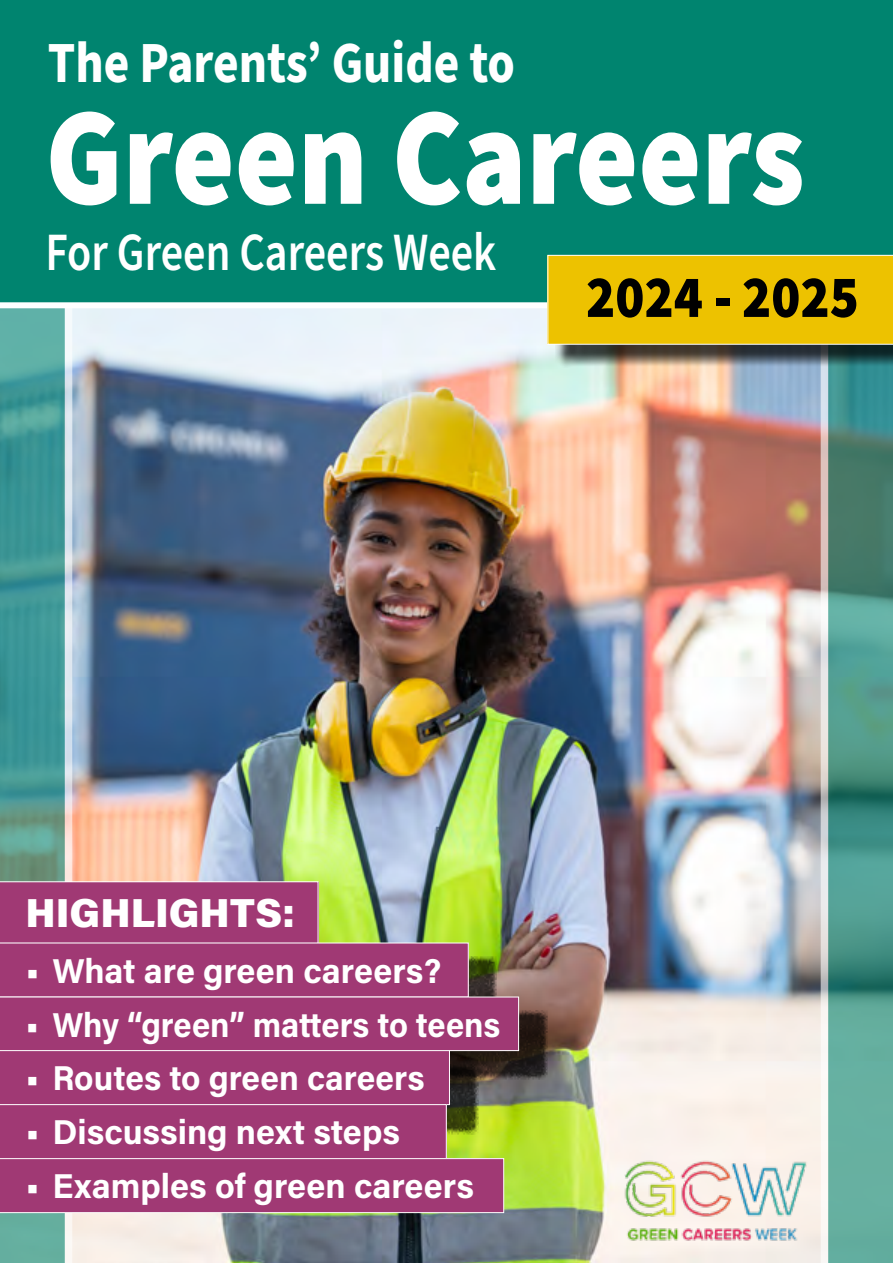
<style>
.page{position:relative;width:893px;height:1263px;background:#fff}
.page>*{position:absolute;margin:0;border:0;box-sizing:border-box;transform-origin:0 0}
.t1{font:900 139.35px "Source Sans Pro";color:#fff;scale:.86 1}
.t2{font:59.85px "Source Sans Variable";color:#000;scale:.9 1}
.t3{font:700 58.2px "Source Sans Pro";color:#fff;scale:.85 1}
.t4{font:600 54px "Source Sans Pro";color:#fff;scale:.82 1}
.t5{font:40.5px "Acumin Variable Concept";color:#fff}
.t6{font:34.5px "Acumin Variable Concept";color:#fff}
.t7{font:34.5px "Acumin Variable Concept";color:#fff;scale:.95 1}
</style>
<div class="page">
<img style="left:72px;top:308px;width:749px;height:955px">
<svg style="left:0;top:308px;width:72px;height:955px;background:#58a39f"></svg>
<div style="left:0;top:0;width:893px;height:308px;background:#00846f"></div>
<svg style="left:821px;top:368px;width:72px;height:895px;background:#609f94"></svg>
<div style="left:555px;top:261px;width:338px;height:107px;background:#000;opacity:.75"></div>
<div style="left:548px;top:255px;width:345px;height:89px;background:#edc200"></div>
<div style="left:4px;top:1010px;width:544px;height:69px;background:#000;opacity:.75"></div>
<img style="left:610px;top:1158px;width:211px;height:82px">
<svg style="left:0;top:881px;width:519px;height:332px;background:#9f4b70"></svg>
<h3 class="t3" style="left:48px;top:23px;width:551px">The Parents’ Guide to</h3>
<h1 class="t1" style="left:45px;top:61px;width:885px">Green Careers</h1>
<h3 class="t4" style="left:45px;top:216px;width:551px">For Green Careers Week</h3>
<h2 class="t2" style="left:586px;top:261px;width:305px">2024 - 2025</h2>
<p class="t5" style="left:25px;top:885px;width:271px">HIGHLIGHTS:</p>
<p class="t6" style="left:25px;top:947px;width:418px">• What are green careers?</p>
<p class="t7" style="left:25px;top:1001px;width:501px">• Why “green” matters to teens</p>
<p class="t6" style="left:25px;top:1054px;width:401px">• Routes to green careers</p>
<p class="t6" style="left:25px;top:1108px;width:376px">• Discussing next steps</p>
<p class="t6" style="left:25px;top:1162px;width:450px">• Examples of green careers</p>
</div>
